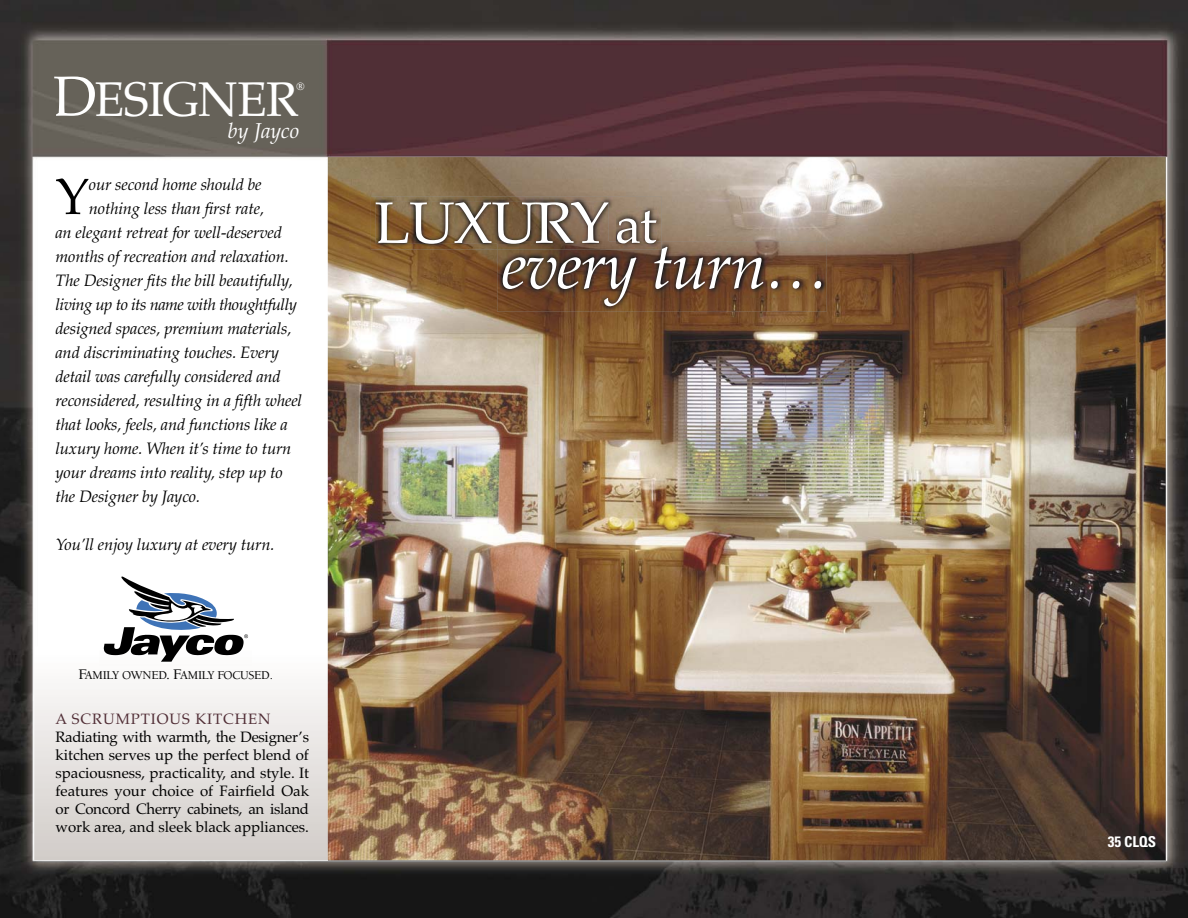
<style>
.page{position:relative;width:1188px;height:918px;background:#fff}
.page>*{position:absolute;margin:0;border:0;box-sizing:border-box;transform-origin:0 0}
.t1{font:italic 65.1px "Palatino";letter-spacing:-.02em;color:#fff}
.t2{font:58.5px "Palatino";letter-spacing:-.02em;color:#fff}
.t3{font:50.85px "Palatino";color:#000}
.t4{font:48.6px "Palatino";letter-spacing:-.025em;color:#fff}
.t5{font:italic 21.6px "Palatino";letter-spacing:-.005em;color:#fff}
.t6{font:italic 16.5px "Palatino";letter-spacing:-.01em;color:#000}
.t7{font:italic 16.5px "Palatino";letter-spacing:-.03em;color:#000}
.t8{font:15px/18px "Palatino";color:#000;text-align:justify}
.t9{font:15px "Palatino";letter-spacing:.06em;color:#502d35}
.t10{font:700 condensed 15px "Univers";letter-spacing:-.01em;color:#fff}
.t11{font:500 12.3px "Berkeley";letter-spacing:-.02em;color:#000}
.t12{font:700 10.8px "Palatino";color:#fff}
.s1{font-size:56.55px}
.s2{font-size:15px}
.s3{font-size:52.05px}
</style>
<div class="page">
<img style="left:0;top:0;width:1188px;height:917px">
<svg style="left:34px;top:646px;width:294px;height:214px"></svg>
<img style="left:328px;top:157px;width:838px;height:703px">
<img style="left:100px;top:571px;width:152px;height:94px">
<svg style="left:104px;top:574px;width:144px;height:88px"></svg>
<img style="left:371px;top:197px;width:290px;height:52px">
<img style="left:376px;top:202px;width:232px;height:42px">
<img style="left:617px;top:211px;width:39px;height:30px">
<img style="left:497px;top:241px;width:330px;height:71px">
<img style="left:497px;top:241px;width:164px;height:8px">
<img style="left:536px;top:241px;width:72px;height:3px">
<img style="left:497px;top:241px;width:39px;height:3px">
<img style="left:617px;top:241px;width:39px;height:2px">
<h3 class="t4" style="left:54px;top:80px;width:246px"><span class="s1">D</span>ESIGNER</h3>
<p class="t12" style="left:297px;top:82px;width:10px">®</p>
<h3 class="t5" style="left:228px;top:122px;width:73px">by Jayco</h3>
<h3 class="t3" style="left:56px;top:177px;width:35px">Y</h3>
<p class="t6" style="left:89px;top:178px;width:174px">our second home should be</p>
<p class="t6" style="left:89px;top:202px;width:177px">nothing less than first rate,</p>
<p class="t6" style="left:56px;top:226px;width:228px">an elegant retreat for well-deserved</p>
<p class="t6" style="left:56px;top:250px;width:235px">months of recreation and relaxation.</p>
<p class="t6" style="left:56px;top:274px;width:239px">The Designer fits the bill beautifully,</p>
<p class="t7" style="left:56px;top:298px;width:243px">living up to its name with thoughtfully</p>
<p class="t6" style="left:56px;top:322px;width:237px">designed spaces, premium materials,</p>
<p class="t6" style="left:56px;top:346px;width:225px">and discriminating touches. Every</p>
<p class="t6" style="left:56px;top:370px;width:227px">detail was carefully considered and</p>
<p class="t6" style="left:56px;top:394px;width:248px">reconsidered, resulting in a fifth wheel</p>
<p class="t6" style="left:56px;top:418px;width:234px">that looks, feels, and functions like a</p>
<p class="t6" style="left:56px;top:442px;width:237px">luxury home. When it’s time to turn</p>
<p class="t6" style="left:56px;top:466px;width:229px">your dreams into reality, step up to</p>
<p class="t6" style="left:56px;top:490px;width:146px">the Designer by Jayco.</p>
<p class="t6" style="left:56px;top:538px;width:221px">You’ll enjoy luxury at every turn.</p>
<p class="t11" style="left:78px;top:670px;width:196px"><span class="s2">F</span>AMILY OWNED<span class="s2">. F</span>AMILY FOCUSED.</p>
<p class="t9" style="left:56px;top:713px;width:217px">A SCRUMPTIOUS KITCHEN</p>
<p class="t8" style="left:56px;top:730px;width:255px">Radiating with warmth, the Designer’s kitchen serves up the perfect blend of spaciousness, practicality, and style. It features your choice of Fairfield Oak or Concord Cherry cabinets, an island work area, and sleek black appliances.</p>
<h2 class="t2" style="left:375px;top:200px;width:284px">LUXURY <span class="s3">at</span></h2>
<h1 class="t1" style="left:502px;top:241px;width:330px">every turn…</h1>
<p class="t10" style="left:1108px;top:837px;width:50px">35 CLQS</p>
</div>
